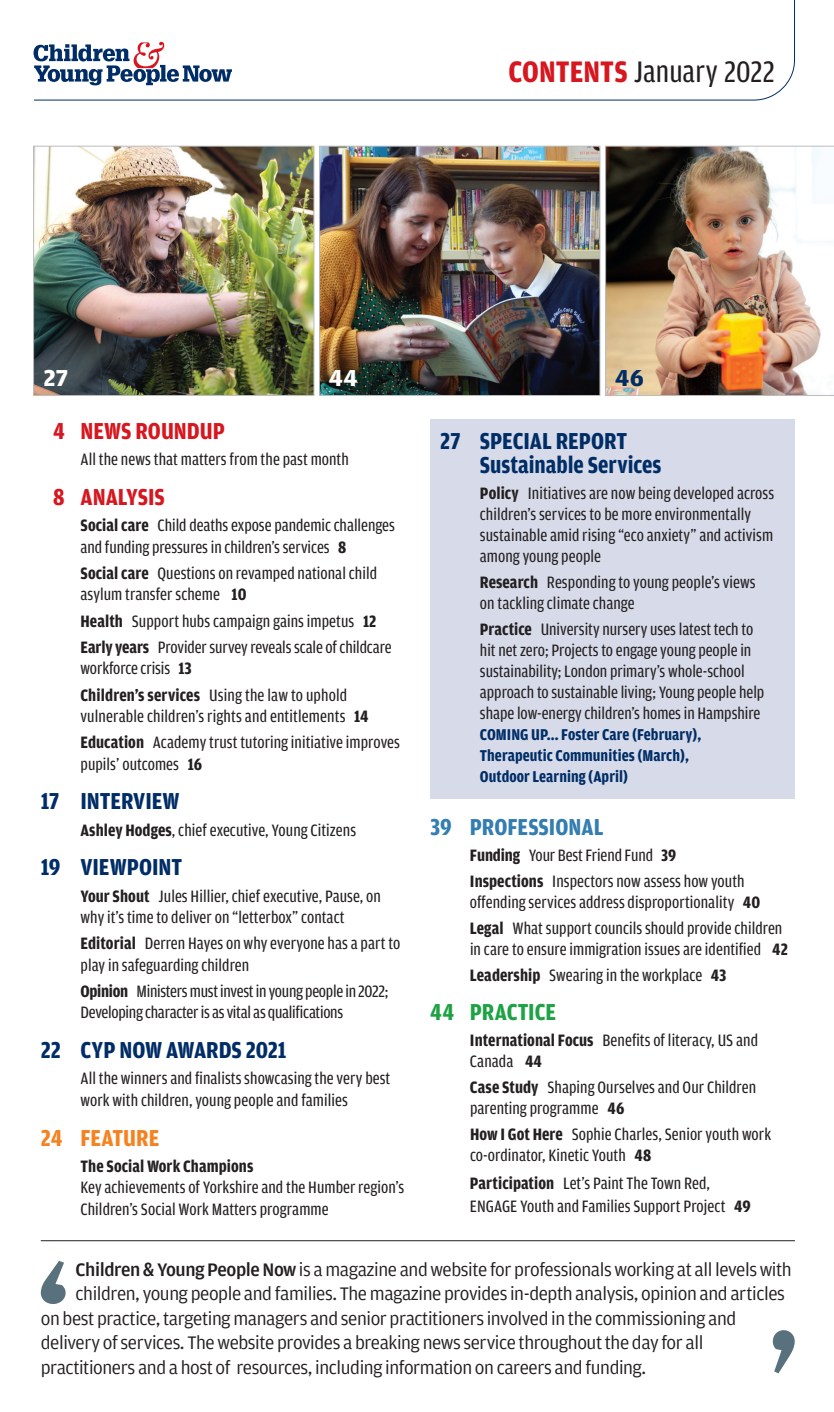
<style>
.page{position:relative;width:834px;height:1412px;background:#fff}
.page>*{position:absolute;margin:0;border:0;box-sizing:border-box;transform-origin:0 0}
.t1{font:31.5px "Amplitude Cond";letter-spacing:.005em;color:#231f20}
.t2{font:700 24.5px/24.5px "Amplitude Cond";color:#002d66}
.t3{font:700 24.5px "Amplitude Cond";color:#d7171f}
.t4{font:700 24.5px "Amplitude Cond";color:#337db1}
.t5{font:700 24.5px "Amplitude Cond";color:#1fa245}
.t6{font:700 24.5px "Amplitude Cond";letter-spacing:-.005em;color:#f58220}
.t7{font:700 24.5px "Amplitude";color:#fff}
.t8{font:700 24.5px "Amplitude";color:#002d66}
.t9{font:19.25px "Amplitude";letter-spacing:-.02em;color:#231f20}
.t10{font:17.5px/21px "Amplitude Cond";letter-spacing:.005em;color:#231f20}
.t11{font:17.5px/21.3px "Amplitude Cond";letter-spacing:-.015em;color:#231f20}
.t12{font:700 17.5px "Amplitude Cond";letter-spacing:.005em;color:#231f20}
.t13{font:700 16.62px/21px "Amplitude Cond";letter-spacing:.005em;color:#002d66}
.s1{font-weight:700;color:#d7171f}
.s2{font-weight:700}
.s3{font-weight:500}
</style>
<div class="page">
<hr style="left:41px;top:1240px;width:754px;height:1px;background:#231f20">
<svg style="left:41px;top:1260px;width:25px;height:44px"></svg>
<svg style="left:773px;top:1330px;width:22px;height:43px"></svg>
<svg style="left:33px;top:0;width:762px;height:101px"></svg>
<div style="left:430px;top:419px;width:365px;height:380px;background:#d7dbe9"></div>
<img style="left:35px;top:148px;width:277px;height:246px">
<div style="left:33px;top:146px;width:281px;height:250px;border:1px solid #bcbdc0"></div>
<img style="left:321px;top:148px;width:277px;height:246px">
<div style="left:319px;top:146px;width:281px;height:250px;border:1px solid #bcbdc0"></div>
<img style="left:605px;top:146px;width:229px;height:250px">
<h1 class="t1" style="left:508px;top:55px;width:268px"><span class="s1">CONTENTS</span> January 2022</h1>
<h2 class="t7" style="left:43px;top:364px;width:26px">27</h2>
<h2 class="t7" style="left:329px;top:364px;width:31px">44</h2>
<h2 class="t8" style="left:615px;top:364px;width:30px">46</h2>
<h2 class="t3" style="left:53px;top:417px;width:173px">4 NEWS ROUNDUP</h2>
<p class="t10" style="left:80px;top:449px;width:270px">All the news that matters from the past month</p>
<h2 class="t3" style="left:53px;top:483px;width:113px">8 ANALYSIS</h2>
<p class="t10" style="left:80px;top:515px;width:316px"><span class="s2">Social care</span> Child deaths expose pandemic challenges and funding pressures in children’s services <span class="s2">8</span></p>
<p class="t10" style="left:80px;top:562px;width:298px"><span class="s2">Social care</span> Questions on revamped national child asylum transfer scheme <span class="s2">10</span></p>
<p class="t10" style="left:80px;top:608px;width:313px;line-height:26.2px"><span class="s2">Health</span> Support hubs campaign gains impetus <span class="s2">12<br>Early years</span> Provider survey reveals scale of childcare</p>
<p class="t10" style="left:80px;top:655px;width:268px;line-height:26.2px">workforce crisis <span class="s2">13<br>Children’s services</span> Using the law to uphold</p>
<p class="t10" style="left:80px;top:703px;width:321px;line-height:26.2px">vulnerable children’s rights and entitlements <span class="s2">14<br>Education</span> Academy trust tutoring initiative improves</p>
<p class="t10" style="left:81px;top:753px;width:123px">pupils’ outcomes <span class="s2">16</span></p>
<h2 class="t2" style="left:41px;top:789px;width:140px">17 INTERVIEW</h2>
<p class="t10" style="left:80px;top:819px;width:277px"><span class="s2">Ashley Hodges</span>, chief executive, Young Citizens</p>
<h2 class="t2" style="left:41px;top:855px;width:143px">19 VIEWPOINT</h2>
<p class="t10" style="left:80px;top:885px;width:302px"><span class="s2">Your Shout</span> Jules Hillier, chief executive, Pause, on why it’s time to deliver on “letterbox” contact</p>
<p class="t10" style="left:81px;top:933px;width:321px"><span class="s2">Editorial</span> Derren Hayes on why everyone has a part to play in safeguarding children</p>
<p class="t11" style="left:81px;top:980px;width:309px"><span class="s2">Opinion</span> Ministers must invest in young people in 2022;<br>Developing character is as vital as qualifications</p>
<h2 class="t2" style="left:41px;top:1038px;width:247px">22 CYP NOW AWARDS 2021</h2>
<p class="t10" style="left:80px;top:1068px;width:311px">All the winners and finalists showcasing the very best work with children, young people and families</p>
<h2 class="t6" style="left:41px;top:1124px;width:120px">24 FEATURE</h2>
<p class="t12" style="left:80px;top:1156px;width:174px">The Social Work Champions</p>
<p class="t10" style="left:80px;top:1176px;width:325px">Key achievements of Yorkshire and the Humber region’s<br>Children’s Social Work Matters programme</p>
<h2 class="t2" style="left:480px;top:429px;width:183px;text-indent:-40px">27 SPECIAL REPORT<br>Sustainable Services</h2>
<p class="t10" style="left:480px;top:483px;width:296px"><span class="s2">Policy</span> Initiatives are now being developed across children’s services to be more environmentally sustainable amid rising “eco anxiety” and activism among young people</p>
<p class="t10" style="left:480px;top:572px;width:277px"><span class="s2">Research</span> Responding to young people’s views on tackling climate change</p>
<p class="t10" style="left:480px;top:619px;width:286px"><span class="s2">Practice</span> University nursery uses latest tech to hit net zero; Projects to engage young people in sustainability; London primary’s whole-school approach to sustainable living; Young people help shape low-energy children’s homes in Hampshire</p>
<p class="t13" style="left:480px;top:724px;width:223px">COMING UP... Foster Care (February),<br>Therapeutic Communities (March),<br>Outdoor Learning (April)</p>
<h2 class="t4" style="left:430px;top:813px;width:175px">39 PROFESSIONAL</h2>
<p class="t10" style="left:470px;top:842px;width:276px;line-height:25.9px"><span class="s2">Funding</span> Your Best Friend Fund <span class="s2">39<br>Inspections</span> Inspectors now assess how youth</p>
<p class="t10" style="left:470px;top:889px;width:314px;line-height:25.9px">offending services address disproportionality <span class="s2">40<br>Legal</span> What support councils should provide children</p>
<p class="t10" style="left:470px;top:936px;width:319px;line-height:25.9px">in care to ensure immigration issues are identified <span class="s2">42<br>Leadership</span> Swearing in the workplace <span class="s2">43</span></p>
<h2 class="t5" style="left:430px;top:999px;width:127px">44 PRACTICE</h2>
<p class="t10" style="left:470px;top:1030px;width:290px"><span class="s2">International Focus</span> Benefits of literacy, US and<br>Canada <span class="s2">44</span></p>
<p class="t10" style="left:470px;top:1077px;width:288px"><span class="s2">Case Study</span> Shaping Ourselves and Our Children parenting programme <span class="s2">46</span></p>
<p class="t10" style="left:470px;top:1124px;width:303px"><span class="s2">How I Got Here</span> Sophie Charles, Senior youth work co-ordinator, Kinetic Youth <span class="s2">48</span></p>
<p class="t10" style="left:470px;top:1171px;width:282px;line-height:22.8px"><span class="s2">Participation</span> Let’s Paint The Town Red,<br>ENGAGE Youth and Families Support Project <span class="s2">49</span></p>
<p class="t9" style="left:76px;top:1258px;width:718px"><span class="s3">Children &amp; Young People Now</span> is a magazine and website for professionals working at all levels with</p>
<p class="t9" style="left:76px;top:1283px;width:711px">children, young people and families. The magazine provides in-depth analysis, opinion and articles</p>
<p class="t9" style="left:41px;top:1307px;width:697px">on best practice, targeting managers and senior practitioners involved in the commissioning and</p>
<p class="t9" style="left:41px;top:1332px;width:664px">delivery of services. The website provides a breaking news service throughout the day for all</p>
<p class="t9" style="left:41px;top:1356px;width:607px">practitioners and a host of resources, including information on careers and funding.</p>
</div>
